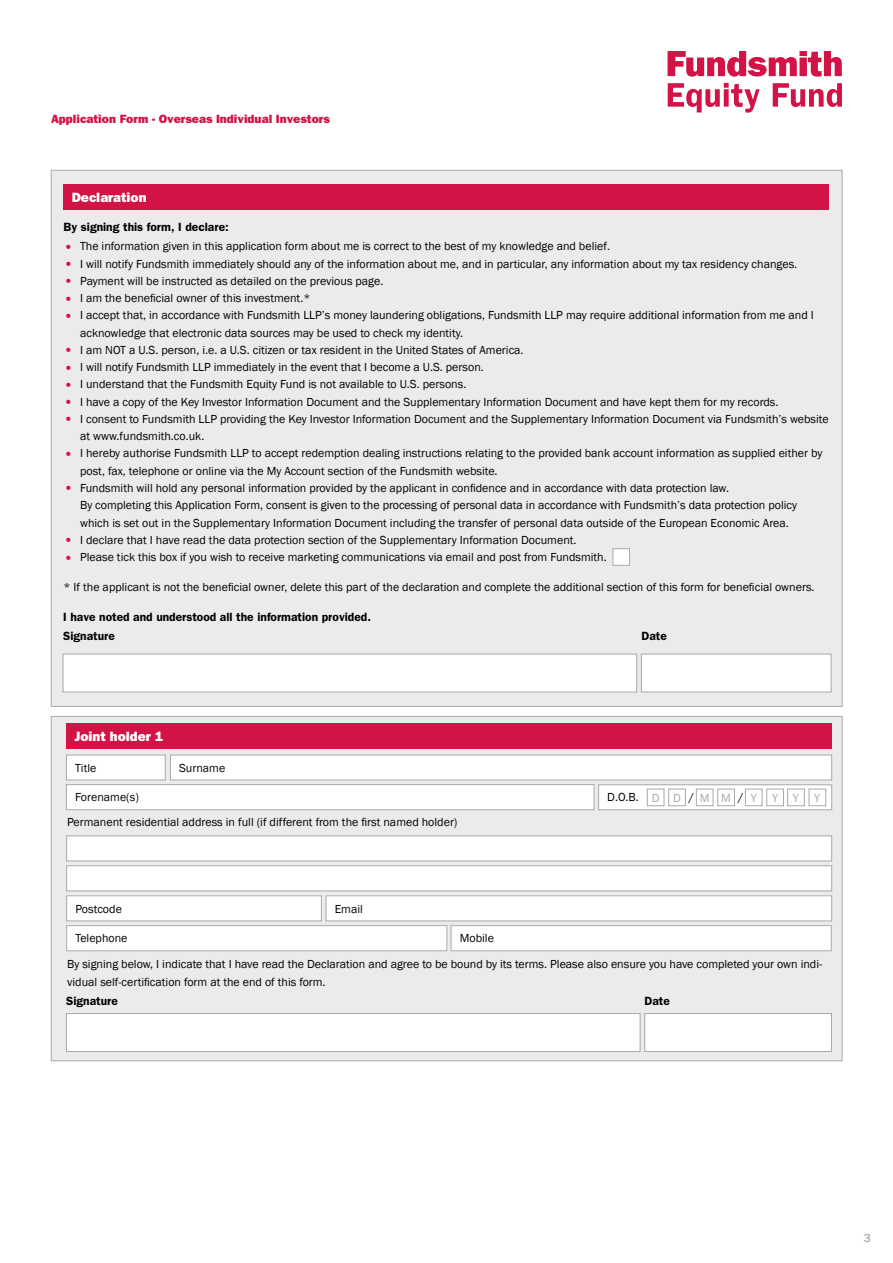
<style>
.page{position:relative;width:893px;height:1263px;background:#fff}
.page>*{position:absolute;margin:0;border:0;box-sizing:border-box;transform-origin:0 0}
.t1{font:800 13.5px "Franklin Gothic";color:#fff}
.t2{font:12px/17.2px "Franklin Gothic";color:#000}
.t3{font:600 12px "Franklin Gothic";color:#000}
.t4{font:800 12px "Franklin Gothic";color:#d31245}
.t5{font:12px "Franklin Gothic";color:#a7a9ac}
.t6{font:500 12px "Franklin Gothic";color:#a7a9ac}
.s1{font-size:15px;color:#d31245}
</style>
<div class="page">
<svg style="left:667px;top:51px;width:175px;height:26px"></svg>
<svg style="left:668px;top:83px;width:92px;height:30px"></svg>
<svg style="left:773px;top:83px;width:69px;height:24px"></svg>
<div style="left:51px;top:170px;width:791px;height:537px;background:#ebebec;border:1px solid #a7a9ac"></div>
<div style="left:63px;top:184px;width:766px;height:25px;background:#d31245"></div>
<div style="left:613px;top:548px;width:17px;height:17px;background:#fff;border:1px solid #a7a9ac"></div>
<div style="left:63px;top:654px;width:574px;height:38px;background:#fff;border:1px solid #a7a9ac"></div>
<div style="left:641px;top:654px;width:190px;height:38px;background:#fff;border:1px solid #a7a9ac"></div>
<div style="left:51px;top:716px;width:791px;height:345px;background:#ebebec;border:1px solid #a7a9ac"></div>
<div style="left:66px;top:723px;width:765px;height:26px;background:#d31245"></div>
<div style="left:66px;top:865px;width:766px;height:26px;background:#fff;border:1px solid #a7a9ac"></div>
<div style="left:67px;top:896px;width:254px;height:25px;background:#fff"></div>
<div style="left:66px;top:895px;width:256px;height:26px;border:1px solid #a7a9ac"></div>
<div style="left:326px;top:896px;width:506px;height:25px;background:#fff"></div>
<div style="left:326px;top:895px;width:506px;height:26px;border:1px solid #a7a9ac"></div>
<div style="left:67px;top:926px;width:380px;height:25px;background:#fff"></div>
<div style="left:66px;top:925px;width:381px;height:26px;border:1px solid #a7a9ac"></div>
<div style="left:451px;top:926px;width:380px;height:25px;background:#fff"></div>
<div style="left:451px;top:925px;width:380px;height:26px;border:1px solid #a7a9ac"></div>
<div style="left:66px;top:836px;width:766px;height:25px;background:#fff;border:1px solid #a7a9ac"></div>
<div style="left:66px;top:1013px;width:574px;height:39px;background:#fff;border:1px solid #a7a9ac"></div>
<div style="left:644px;top:1013px;width:188px;height:39px;background:#fff;border:1px solid #a7a9ac"></div>
<div style="left:66px;top:755px;width:99px;height:25px;background:#fff"></div>
<div style="left:66px;top:755px;width:99px;height:25px;border:1px solid #a7a9ac"></div>
<div style="left:170px;top:755px;width:662px;height:25px;background:#fff"></div>
<div style="left:170px;top:755px;width:662px;height:25px;border:1px solid #a7a9ac"></div>
<div style="left:66px;top:785px;width:528px;height:25px;background:#fff"></div>
<div style="left:66px;top:784px;width:528px;height:26px;border:1px solid #a7a9ac"></div>
<div style="left:599px;top:785px;width:233px;height:25px;background:linear-gradient(to right,#fefefe,#fff)"></div>
<div style="left:598px;top:785px;width:234px;height:25px;border:1px solid #a7a9ac"></div>
<div style="left:745px;top:789px;width:17px;height:17px;background:#fff"></div>
<div style="left:745px;top:789px;width:17px;height:17px;border:1px solid #a7a9ac"></div>
<div style="left:767px;top:789px;width:16px;height:17px;background:#fff"></div>
<div style="left:767px;top:789px;width:17px;height:17px;border:1px solid #a7a9ac"></div>
<div style="left:696px;top:789px;width:17px;height:17px;background:#fff"></div>
<div style="left:696px;top:789px;width:17px;height:17px;border:1px solid #a7a9ac"></div>
<div style="left:718px;top:789px;width:16px;height:17px;background:#fff"></div>
<div style="left:717px;top:789px;width:18px;height:17px;border:1px solid #a7a9ac"></div>
<div style="left:647px;top:789px;width:17px;height:17px;background:#fff"></div>
<div style="left:647px;top:789px;width:17px;height:17px;border:1px solid #a7a9ac"></div>
<div style="left:669px;top:789px;width:16px;height:17px;background:#fff"></div>
<div style="left:668px;top:789px;width:18px;height:17px;border:1px solid #a7a9ac"></div>
<div style="left:788px;top:789px;width:16px;height:17px;background:#fff"></div>
<div style="left:787px;top:789px;width:17px;height:17px;border:1px solid #a7a9ac"></div>
<div style="left:809px;top:789px;width:17px;height:17px;background:#fff"></div>
<div style="left:809px;top:789px;width:17px;height:17px;border:1px solid #a7a9ac"></div>
<p class="t4" style="left:51px;top:112px;width:280px">Application Form - Overseas Individual Investors</p>
<p class="t1" style="left:72px;top:189px;width:76px">Declaration</p>
<p class="t3" style="left:64px;top:220px;width:167px">By signing this form, I declare:</p>
<p class="t2" style="left:64px;top:238px;width:548px"><span class="s1">•</span> The information given in this application form about me is correct to the best of my knowledge and belief.</p>
<p class="t2" style="left:64px;top:255px;width:735px"><span class="s1">•</span> I will notify Fundsmith immediately should any of the information about me, and in particular, any information about my tax residency changes.</p>
<p class="t2" style="left:64px;top:273px;width:321px"><span class="s1">•</span> Payment will be instructed as detailed on the previous page.</p>
<p class="t2" style="left:64px;top:290px;width:248px"><span class="s1">•</span> I am the beneficial owner of this investment.*</p>
<p class="t2" style="left:80px;top:307px;width:735px;text-indent:-16px"><span class="s1">•</span> I accept that, in accordance with Fundsmith LLP’s money laundering obligations, Fundsmith LLP may require additional information from me and I acknowledge that electronic data sources may be used to check my identity.</p>
<p class="t2" style="left:64px;top:342px;width:462px"><span class="s1">•</span> I am NOT a U.S. person, i.e. a U.S. citizen or tax resident in the United States of America.</p>
<p class="t2" style="left:64px;top:359px;width:422px"><span class="s1">•</span> I will notify Fundsmith LLP immediately in the event that I become a U.S. person.</p>
<p class="t2" style="left:64px;top:376px;width:404px"><span class="s1">•</span> I understand that the Fundsmith Equity Fund is not available to U.S. persons.</p>
<p class="t2" style="left:64px;top:393px;width:716px"><span class="s1">•</span> I have a copy of the Key Investor Information Document and the Supplementary Information Document and have kept them for my records.</p>
<p class="t2" style="left:80px;top:411px;width:750px;text-indent:-16px"><span class="s1">•</span> I consent to Fundsmith LLP providing the Key Investor Information Document and the Supplementary Information Document via Fundsmith’s website at www.fundsmith.co.uk.</p>
<p class="t2" style="left:80px;top:445px;width:744px;text-indent:-16px"><span class="s1">•</span> I hereby authorise Fundsmith LLP to accept redemption dealing instructions relating to the provided bank account information as supplied either by post, fax, telephone or online via the My Account section of the Fundsmith website.</p>
<p class="t2" style="left:80px;top:480px;width:719px;text-indent:-16px"><span class="s1">•</span> Fundsmith will hold any personal information provided by the applicant in confidence and in accordance with data protection law.<br>By completing this Application Form, consent is given to the processing of personal data in accordance with Fundsmith’s data protection policy which is set out in the Supplementary Information Document including the transfer of personal data outside of the European Economic Area.</p>
<p class="t2" style="left:64px;top:531px;width:514px"><span class="s1">•</span> I declare that I have read the data protection section of the Supplementary Information Document.</p>
<p class="t2" style="left:64px;top:549px;width:545px"><span class="s1">•</span> Please tick this box if you wish to receive marketing communications via email and post from Fundsmith.</p>
<p class="t2" style="left:64px;top:579px;width:752px">* If the applicant is not the beneficial owner, delete this part of the declaration and complete the additional section of this form for beneficial owners.</p>
<p class="t3" style="left:63px;top:629px;width:53px">Signature</p>
<p class="t3" style="left:63px;top:610px;width:309px">I have noted and understood all the information provided.</p>
<p class="t3" style="left:641px;top:629px;width:27px">Date</p>
<p class="t1" style="left:75px;top:728px;width:90px">Joint holder 1</p>
<p class="t2" style="left:75px;top:759px;width:23px">Title</p>
<p class="t2" style="left:179px;top:759px;width:48px">Surname</p>
<p class="t2" style="left:75px;top:789px;width:65px">Forename(s)</p>
<p class="t2" style="left:607px;top:789px;width:33px">D.O.B.</p>
<p class="t5" style="left:652px;top:790px;width:9px">D</p>
<p class="t5" style="left:673px;top:790px;width:9px">D</p>
<p class="t2" style="left:689px;top:789px;width:7px">/</p>
<p class="t5" style="left:700px;top:790px;width:11px">M</p>
<p class="t5" style="left:721px;top:790px;width:11px">M</p>
<p class="t2" style="left:738px;top:789px;width:7px">/</p>
<p class="t5" style="left:751px;top:790px;width:8px">Y</p>
<p class="t5" style="left:772px;top:790px;width:8px">Y</p>
<p class="t5" style="left:793px;top:790px;width:8px">Y</p>
<p class="t5" style="left:814px;top:790px;width:8px">Y</p>
<p class="t2" style="left:67px;top:814px;width:392px">Permanent residential address in full (if different from the first named holder)</p>
<p class="t2" style="left:75px;top:900px;width:48px">Postcode</p>
<p class="t2" style="left:335px;top:900px;width:30px">Email</p>
<p class="t2" style="left:75px;top:930px;width:54px">Telephone</p>
<p class="t2" style="left:460px;top:930px;width:36px">Mobile</p>
<p class="t2" style="left:67px;top:955px;width:756px;line-height:18px">By signing below, I indicate that I have read the Declaration and agree to be bound by its terms. Please also ensure you have completed your own indi&shy;vidual self-certification form at the end of this form.</p>
<p class="t3" style="left:66px;top:994px;width:53px">Signature</p>
<p class="t3" style="left:644px;top:994px;width:27px">Date</p>
<p class="t6" style="left:864px;top:1230px;width:9px">3</p>
</div>
